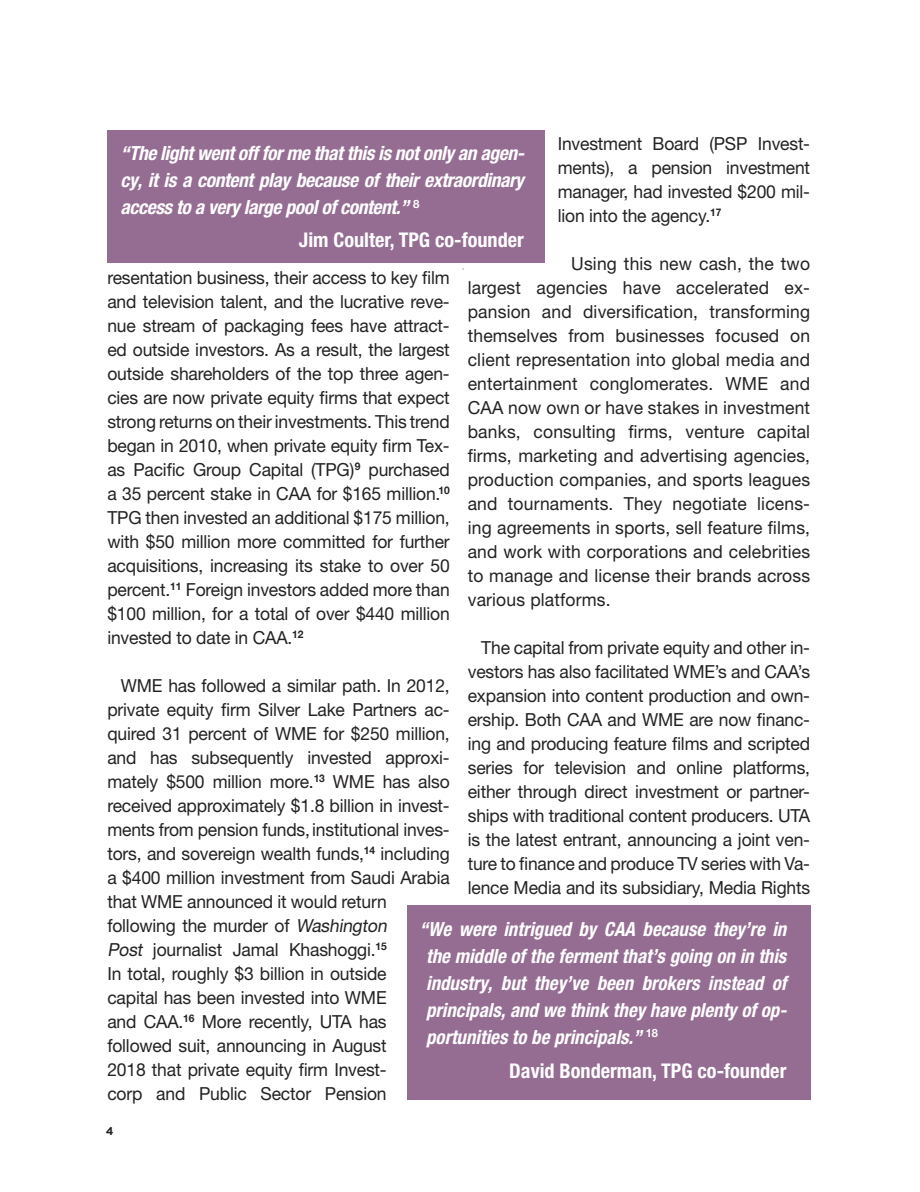
<style>
.page{position:relative;width:920px;height:1192px;background:#fff}
.page>*{position:absolute;margin:0;border:0;box-sizing:border-box;transform-origin:0 0}
.P_QUOTES{font:700 condensed 20.25px "Helvetica Neue";color:#fff}
.BODY_COPY{font:italic 700 condensed 19.5px/27px "Helvetica Neue";color:#fff;text-align:justify}
.P_QUOTES-2{font:italic 700 condensed 19.5px/27px "Helvetica Neue";letter-spacing:-.02em;color:#fff;text-align:justify}
.BODY_COPY-2{font:18px/24px "Helvetica Neue";letter-spacing:-.01em;color:#242121;text-align:justify}
.t1{font:700 11.25px "Gotham";color:#242121}
.s1{font-style:italic}
</style>
<div class="page">
<div style="left:107px;top:130px;width:437px;height:132px;background:#956c92"></div>
<div style="left:407px;top:905px;width:402px;height:195px;background:#956c92"></div>
<p class="BODY_COPY-2" style="left:557px;top:131px;width:254px">Investment Board (PSP Invest&shy;ments), a pension investment manager, had invested $200 mil&shy;lion into the agency.<sup>17</sup></p>
<p class="BODY_COPY-2" style="left:467px;top:251px;width:344px;text-indent:103px">Using this new cash, the two largest agencies have accelerated ex&shy;pansion and diversification, transforming themselves from businesses focused on client representation into global media and entertainment conglomerates. WME and CAA now own or have stakes in investment banks, consulting firms, venture capital firms, marketing and advertising agencies, production companies, and sports leagues and tournaments. They negotiate licens&shy;ing agreements in sports, sell feature films, and work with corporations and celebrities to manage and license their brands across various platforms.</p>
<p class="BODY_COPY-2" style="left:467px;top:635px;width:344px;text-indent:14px">The capital from private equity and other in&shy;vestors has also facilitated WME’s and CAA’s expansion into content production and own&shy;ership. Both CAA and WME are now financ&shy;ing and producing feature films and scripted series for television and online platforms, either through direct investment or partner&shy;ships with traditional content producers. UTA is the latest entrant, announcing a joint ven&shy;ture to finance and produce TV series with Va&shy;lence Media and its subsidiary, Media Rights</p>
<p class="BODY_COPY" style="left:426px;top:915px;width:362px;text-indent:-7px">“We were intrigued by CAA because they’re in the middle of the ferment that’s going on in this industry, but they’ve been brokers instead of principals, and we think they have plenty of op&shy;portunities to be principals.” <sup>18</sup></p>
<p class="P_QUOTES" style="left:509px;top:1059px;width:278px">David Bonderman, TPG co-founder</p>
<p class="P_QUOTES-2" style="left:120px;top:139px;width:405px">“The light went off for me that this is not only an agen&shy;cy, it is a content play because of their extraordinary access to a very large pool of content.” <sup>8</sup></p>
<p class="P_QUOTES" style="left:299px;top:228px;width:226px">Jim Coulter, TPG co-founder</p>
<p class="BODY_COPY-2" style="left:107px;top:265px;width:344px">resentation business, their access to key film and television talent, and the lucrative reve&shy;nue stream of packaging fees have attract&shy;ed outside investors. As a result, the largest outside shareholders of the top three agen&shy;cies are now private equity firms that expect strong returns on their investments. This trend began in 2010, when private equity firm Tex&shy;as Pacific Group Capital (TPG)<sup>9</sup> purchased a 35 percent stake in CAA for $165 million.<sup>10<br></sup>TPG then invested an additional $175 million, with $50 million more committed for further acquisitions, increasing its stake to over 50 percent.<sup>11</sup> Foreign investors added more than $100 million, for a total of over $440 million invested to date in CAA.<sup>12</sup></p>
<p class="BODY_COPY-2" style="left:107px;top:673px;width:344px;text-align:left;text-indent:14px">WME has followed a similar path. In 2012, private equity firm Silver Lake Partners ac&shy;quired 31 percent of WME for $250 million, and has subsequently invested approxi&shy;mately $500 million more.<sup>13</sup> WME has also received approximately $1.8 billion in invest&shy;ments from pension funds,institutional inves&shy;tors, and sovereign wealth funds,<sup>14</sup> including a $400 million investment from Saudi Arabia that WME announced it would return following the murder of <span class="s1">Washington<br>Post</span> journalist Jamal Khashoggi.<sup>15<br></sup>In total, roughly $3 billion in outside<br>capital has been invested into WME<br>and CAA.<sup>16</sup> More recently, UTA has followed suit, announcing in August<br>2018 that private equity firm Invest-<br>corp and Public Sector Pension</p>
<p class="t1" style="left:106px;top:1123px;width:9px">4</p>
</div>
